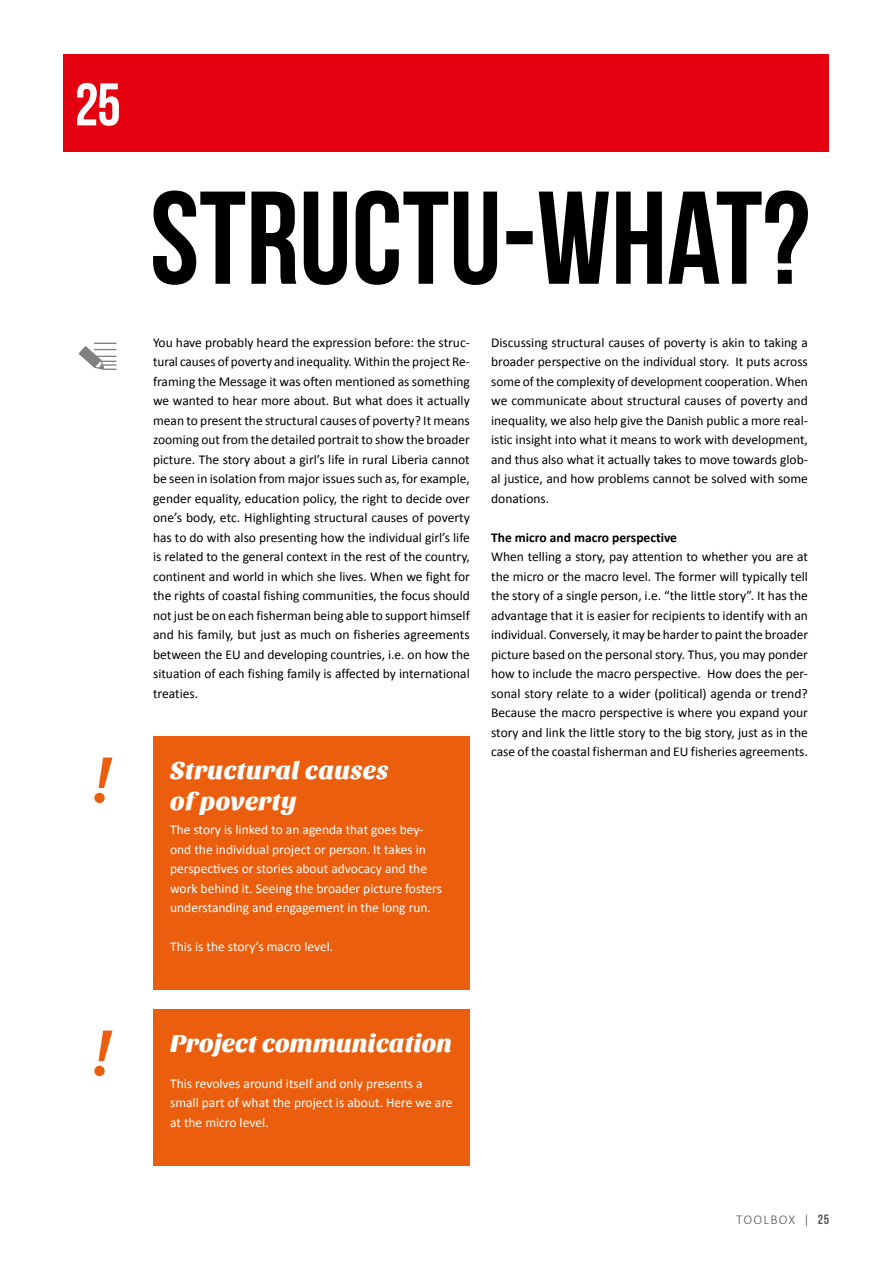
<style>
.page{position:relative;width:893px;height:1263px;background:#fff}
.page>*{position:absolute;margin:0;border:0;box-sizing:border-box;transform-origin:0 0}
.t1{font:60px "Bebas Neue";color:#fff}
.t2{font:25.5px/30.6px "Sansita One";letter-spacing:-.005em;color:#fff}
.t3{font:13.5px/19.5px "Calibri";color:#000;text-align:justify}
.t4{font:13.5px/19.5px "Calibri";color:#fff}
.t5{font:700 13.5px "Calibri";color:#000}
.t6{font:300 13.5px "Calibri";letter-spacing:.09em;color:#565656}
.s1{font-family:"Bebas Neue";font-weight:400}
</style>
<div class="page">
<div style="left:64px;top:54px;width:765px;height:98px;background:#e3000f"></div>
<div style="left:153px;top:1010px;width:317px;height:156px;background:#eb5e0e"></div>
<div style="left:153px;top:736px;width:317px;height:254px;background:#eb5e0e"></div>
<svg style="left:94px;top:757px;width:19px;height:46px"></svg>
<svg style="left:94px;top:1030px;width:19px;height:46px"></svg>
<svg style="left:79px;top:343px;width:37px;height:27px"></svg>
<svg style="left:153px;top:191px;width:655px;height:94px"></svg>
<h1 class="t1" style="left:75px;top:72px;width:48px">25</h1>
<p class="t3" style="left:153px;top:332px;width:318px">You have probably heard the expression before: the struc&shy;tural causes of poverty and inequality. Within the project Re&shy;framing the Message it was often mentioned as something we wanted to hear more about. But what does it actually mean to present the structural causes of poverty? It means zooming out from the detailed portrait to show the broader picture. The story about a girl’s life in rural Liberia cannot be seen in isolation from major issues such as, for example, gender equality, education policy, the right to decide over one’s body, etc. H ighlighting structural causes of poverty has to do with also presenting how the individual girl’s life is related to the general context in the rest of the country, continent and world in which she lives. When we fight for the rights of coastal fishing communities, the focus should not just be on each fisherman being able to support himself and his family, but just as much on fisheries agreements between the EU and developing countries, i.e. on how the situation of each fishing family is affected by international treaties.</p>
<p class="t3" style="left:491px;top:332px;width:318px">Discussing structural causes of poverty is akin to taking a broader perspective on the individual story. It puts across some of the complexity of development cooperation. When we communicate about structural causes of poverty and inequality, we also help give the Danish public a more real&shy;istic insight into what it means to work with development, and thus also what it actually takes to move towards glob&shy;al justice, and how problems cannot be solved with some donations.</p>
<p class="t5" style="left:491px;top:528px;width:187px">The micro and macro perspective</p>
<p class="t3" style="left:491px;top:547px;width:318px">When telling a story, pay attention to whether you are at the micro or the macro level. The former will typically tell the story of a single person, i.e. “the little story”. It has the advantage that it is easier for recipients to identify with an individual. Conversely, it may be harder to paint the broader picture based on the personal story. Thus, you may ponder how to include the macro perspective. How does the per&shy;sonal story relate to a wider (political) agenda or trend?<br>Because the macro perspective is where you expand your story and link the little story to the big story, just as in the case of the coastal fisherman and EU fisheries agreements.</p>
<h2 class="t2" style="left:170px;top:756px;width:220px">Structural causes of poverty</h2>
<p class="t4" style="left:170px;top:820px;width:273px">The story is linked to an agenda that goes bey&shy;ond the individual project or person. It takes in perspectives or stories about advocacy and the work behind it. Seeing the broader picture fosters understanding and engagement in the long run.</p>
<p class="t4" style="left:170px;top:937px;width:165px">This is the story’s macro level.</p>
<h2 class="t2" style="left:170px;top:1029px;width:284px">Project communication</h2>
<p class="t4" style="left:170px;top:1073px;width:284px">This revolves around itself and only presents a small part of what the project is about. Here we are at the micro level.</p>
<p class="t6" style="left:736px;top:1211px;width:95px">TOOLBOX | <span class="s1">25</span></p>
</div>
